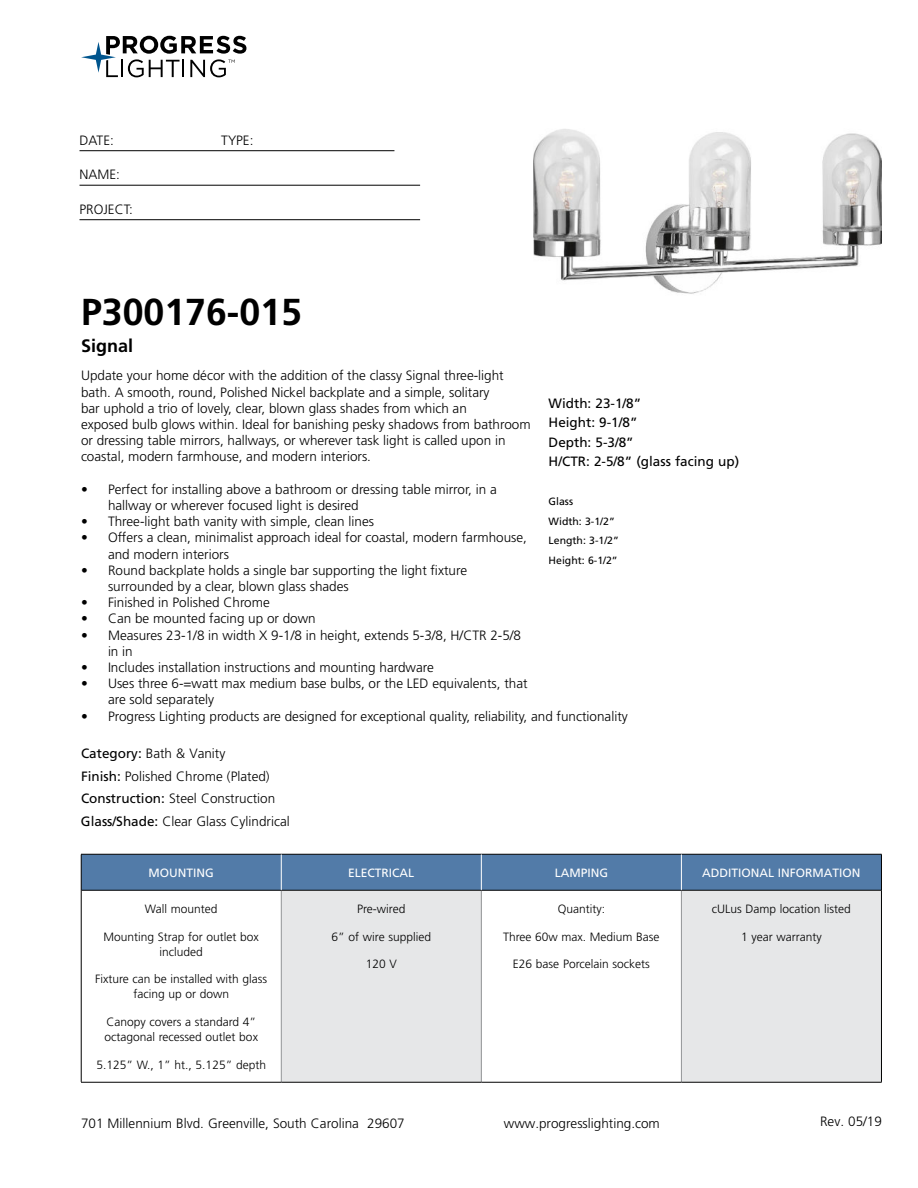
<style>
.page{position:relative;width:918px;height:1188px;background:#fff}
.page>*{position:absolute;margin:0;border:0;box-sizing:border-box;transform-origin:0 0}
.t1{font:700 37.5px "Frutiger LT Std";color:#000}
.t2{font:700 18px "Frutiger LT Std";color:#000}
.t3{font:300 13.5px/16.2px "Frutiger LT Std";color:#000}
.t4{font:13.5px/19.5px "Frutiger LT Std";color:#000}
.t5{font:300 12px/15px "Frutiger LT Std";color:#000;text-align:center}
.t6{font:12px "Frutiger LT Std";color:#fff}
.t7{font:10.5px/19.5px "Frutiger LT Std";color:#000}
.s1{font-weight:400}
</style>
<div class="page">
<svg style="left:81px;top:36px;width:165px;height:41px"></svg>
<hr style="left:80px;top:150px;width:314px;height:1px;background:#000">
<hr style="left:80px;top:185px;width:340px;height:1px;background:#000">
<hr style="left:80px;top:219px;width:340px;height:1px;background:#000">
<div style="left:82px;top:855px;width:799px;height:35px;background:#527ba8"></div>
<div style="left:281px;top:890px;width:200px;height:192px;background:#e6e7e8"></div>
<div style="left:681px;top:890px;width:200px;height:192px;background:#e6e7e8"></div>
<hr style="left:281px;top:891px;width:1px;height:191px;background:#939598">
<hr style="left:481px;top:891px;width:1px;height:191px;background:#939598">
<hr style="left:681px;top:891px;width:1px;height:191px;background:#939598">
<hr style="left:81px;top:890px;width:200px;height:1px;background:#000">
<hr style="left:281px;top:890px;width:200px;height:1px;background:#000">
<hr style="left:481px;top:890px;width:200px;height:1px;background:#000">
<hr style="left:681px;top:890px;width:200px;height:1px;background:#000">
<hr style="left:81px;top:1082px;width:200px;height:1px;background:#000">
<hr style="left:281px;top:1082px;width:200px;height:1px;background:#000">
<hr style="left:481px;top:1082px;width:200px;height:1px;background:#000">
<hr style="left:681px;top:1082px;width:201px;height:1px;background:#000">
<hr style="left:81px;top:854px;width:200px;height:1px;background:#000">
<hr style="left:81px;top:854px;width:1px;height:36px;background:#000">
<hr style="left:281px;top:854px;width:200px;height:1px;background:#000">
<hr style="left:481px;top:854px;width:200px;height:1px;background:#000">
<hr style="left:681px;top:854px;width:201px;height:1px;background:#000">
<hr style="left:881px;top:854px;width:1px;height:36px;background:#000">
<hr style="left:81px;top:890px;width:1px;height:192px;background:#000">
<hr style="left:881px;top:890px;width:1px;height:192px;background:#000">
<hr style="left:281px;top:854px;width:1px;height:36px;background:#fff">
<hr style="left:681px;top:854px;width:1px;height:36px;background:#fff">
<hr style="left:481px;top:854px;width:1px;height:36px;background:#fff">
<img style="left:533px;top:129px;width:349px;height:165px">
<p class="t3" style="left:80px;top:133px;width:36px">DATE:</p>
<p class="t3" style="left:221px;top:133px;width:34px">TYPE:</p>
<p class="t3" style="left:80px;top:168px;width:42px">NAME:</p>
<p class="t3" style="left:80px;top:202px;width:55px">PROJECT:</p>
<h1 class="t1" style="left:81px;top:297px;width:222px">P300176-015</h1>
<h2 class="t2" style="left:81px;top:339px;width:54px">Signal</h2>
<p class="t3" style="left:81px;top:369px;width:451px">Update your home décor with the addition of the classy Signal three-light bath. A smooth, round, Polished Nickel backplate and a simple, solitary<br>bar uphold a trio of lovely, clear, blown glass shades from which an<br>exposed bulb glows within. Ideal for banishing pesky shadows from bathroom or dressing table mirrors, hallways, or wherever task light is called upon in coastal, modern farmhouse, and modern interiors.</p>
<p class="t3" style="left:108px;top:482px;width:390px;text-indent:-27px">• Perfect for installing above a bathroom or dressing table mirror, in a hallway or wherever focused light is desired</p>
<p class="t3" style="left:81px;top:514px;width:295px">• Three-light bath vanity with simple, clean lines</p>
<p class="t3" style="left:108px;top:531px;width:421px;text-indent:-27px">• Offers a clean, minimalist approach ideal for coastal, modern farmhouse, and modern interiors</p>
<p class="t3" style="left:108px;top:563px;width:361px;text-indent:-27px">• Round backplate holds a single bar supporting the light fixture surrounded by a clear, blown glass shades</p>
<p class="t3" style="left:81px;top:595px;width:190px">• Finished in Polished Chrome</p>
<p class="t3" style="left:81px;top:612px;width:236px">• Can be mounted facing up or down</p>
<p class="t3" style="left:108px;top:628px;width:415px;text-indent:-27px">• Measures 23-1/8 in width X 9-1/8 in height, extends 5-3/8, H/CTR 2-5/8 in in</p>
<p class="t3" style="left:81px;top:660px;width:354px">• Includes installation instructions and mounting hardware</p>
<p class="t3" style="left:108px;top:676px;width:421px;text-indent:-27px">• Uses three 6-=watt max medium base bulbs, or the LED equivalents, that are sold separately</p>
<p class="t3" style="left:81px;top:709px;width:548px">• Progress Lighting products are designed for exceptional quality, reliability, and functionality</p>
<p class="t3" style="left:81px;top:743px;width:210px;line-height:22.5px"><span class="s1">Category:</span> Bath &amp; Vanity<br><span class="s1">Finish:</span> Polished Chrome (Plated)<br><span class="s1">Construction:</span> Steel Construction <span class="s1">Glass/Shade:</span> Clear Glass Cylindrical</p>
<p class="t6" style="left:149px;top:868px;width:67px">MOUNTING</p>
<p class="t6" style="left:348px;top:868px;width:68px">ELECTRICAL</p>
<p class="t6" style="left:555px;top:868px;width:55px">LAMPING</p>
<p class="t6" style="left:702px;top:868px;width:160px">ADDITIONAL INFORMATION</p>
<p class="t5" style="left:145px;top:902px;width:74px">Wall mounted</p>
<p class="t5" style="left:104px;top:930px;width:157px">Mounting Strap for outlet box included</p>
<p class="t5" style="left:95px;top:972px;width:174px">Fixture can be installed with glass facing up or down</p>
<p class="t5" style="left:105px;top:1015px;width:155px;text-align:left">Canopy covers a standard 4” octagonal recessed outlet box</p>
<p class="t5" style="left:96px;top:1058px;width:171px">5.125” W., 1” ht., 5.125” depth</p>
<p class="t4" style="left:549px;top:394px;width:192px">Width: 23-1/8”<br>Height: 9-1/8”<br>Depth: 5-3/8”<br>H/CTR: 2-5/8” (glass facing up)</p>
<p class="t7" style="left:549px;top:492px;width:72px">Glass<br>Width: 3-1/2”<br>Length: 3-1/2”<br>Height: 6-1/2”</p>
<p class="t5" style="left:357px;top:902px;width:50px">Pre-wired</p>
<p class="t5" style="left:332px;top:930px;width:101px">6” of wire supplied</p>
<p class="t5" style="left:366px;top:958px;width:33px">120 V</p>
<p class="t5" style="left:712px;top:902px;width:141px">cULus Damp location listed</p>
<p class="t5" style="left:741px;top:930px;width:82px">1 year warranty</p>
<p class="t5" style="left:558px;top:902px;width:49px">Quantity:</p>
<p class="t5" style="left:503px;top:930px;width:158px">Three 60w max. Medium Base</p>
<p class="t5" style="left:513px;top:958px;width:138px">E26 base Porcelain sockets</p>
<p class="t3" style="left:81px;top:1116px;width:325px">701 Millennium Blvd. Greenville, South Carolina 29607</p>
<p class="t3" style="left:504px;top:1116px;width:158px">www.progresslighting.com</p>
<p class="t3" style="left:820px;top:1114px;width:63px">Rev. 05/19</p>
</div>
